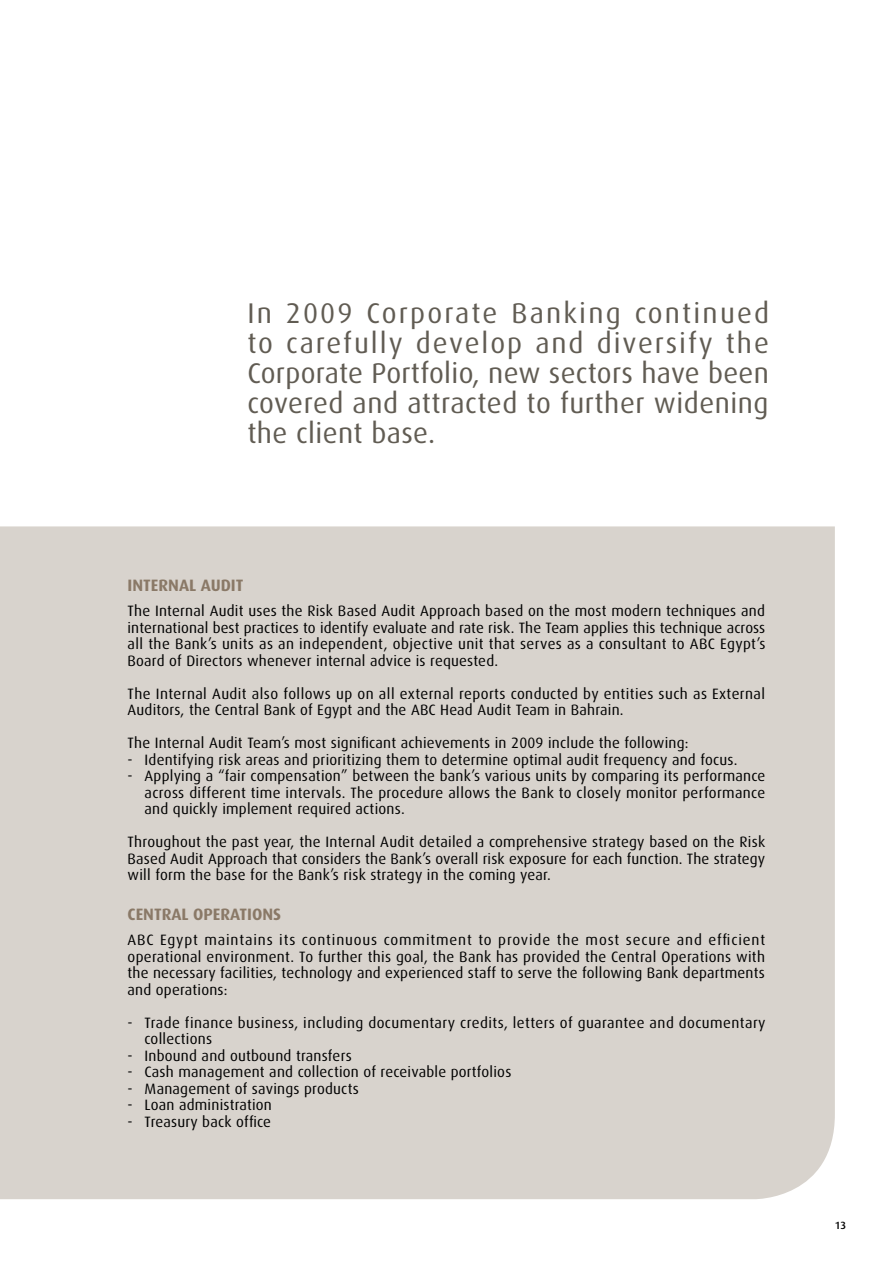
<style>
.page{position:relative;width:893px;height:1263px;background:#fff}
.page>*{position:absolute;margin:0;border:0;box-sizing:border-box;transform-origin:0 0}
.t1{font:28.5px/30px "Dax";letter-spacing:.02em;color:#615c53;text-align:justify}
.t2{font:700 16.5px "Dax";color:#8a7967}
.t3{font:15px/16.5px "Dax";letter-spacing:.015em;color:#000;text-align:justify}
.t4{font:500 10.5px "Dax";color:#000}
</style>
<div class="page">
<div style="left:0;top:526px;width:835px;height:673px;background:#d8d3cd"></div>
<h1 class="t1" style="left:247px;top:298px;width:523px">In 2009 Corporate Banking continued to carefully develop and diversify the Corporate Portfolio, new sectors have been covered and attracted to further widening the client base.</h1>
<p class="t2" style="left:128px;top:576px;width:117px">INTERNAL AUDIT</p>
<p class="t3" style="left:128px;top:603px;width:640px">The Internal Audit uses the Risk Based Audit Approach based on the most modern techniques and international best practices to identify evaluate and rate risk. The Team applies this technique across all the Bank’s units as an independent, objective unit that serves as a consultant to ABC Egypt’s Board of Directors whenever internal advice is requested.</p>
<p class="t3" style="left:128px;top:685px;width:639px">The Internal Audit also follows up on all external reports conducted by entities such as External<br>Auditors, the Central Bank of Egypt and the ABC Head Audit Team in Bahrain.</p>
<p class="t3" style="left:128px;top:735px;width:562px">The Internal Audit Team’s most significant achievements in 2009 include the following:</p>
<p class="t3" style="left:128px;top:751px;width:611px">- Identifying risk areas and prioritizing them to determine optimal audit frequency and focus.</p>
<p class="t3" style="left:145px;top:768px;width:622px;text-indent:-17px">- Applying a “fair compensation” between the bank’s various units by comparing its performance across different time intervals. The procedure allows the Bank to closely monitor performance and quickly implement required actions.</p>
<p class="t3" style="left:128px;top:834px;width:639px">Throughout the past year, the Internal Audit detailed a comprehensive strategy based on the Risk Based Audit Approach that considers the Bank’s overall risk exposure for each function. The strategy will form the base for the Bank’s risk strategy in the coming year.</p>
<p class="t2" style="left:128px;top:905px;width:155px">CENTRAL OPERATIONS</p>
<p class="t3" style="left:128px;top:932px;width:639px">ABC Egypt maintains its continuous commitment to provide the most secure and efficient operational environment. To further this goal, the Bank has provided the Central Operations with the necessary facilities, technology and experienced staff to serve the following Bank departments and operations:</p>
<p class="t3" style="left:145px;top:1014px;width:622px;text-indent:-17px">- Trade finance business, including documentary credits, letters of guarantee and documentary collections</p>
<p class="t3" style="left:128px;top:1047px;width:226px">- Inbound and outbound transfers</p>
<p class="t3" style="left:128px;top:1064px;width:385px">- Cash management and collection of receivable portfolios</p>
<p class="t3" style="left:128px;top:1080px;width:233px">- Management of savings products</p>
<p class="t3" style="left:128px;top:1097px;width:146px">- Loan administration</p>
<p class="t3" style="left:128px;top:1113px;width:145px">- Treasury back office</p>
<p class="t4" style="left:835px;top:1219px;width:13px">13</p>
</div>
